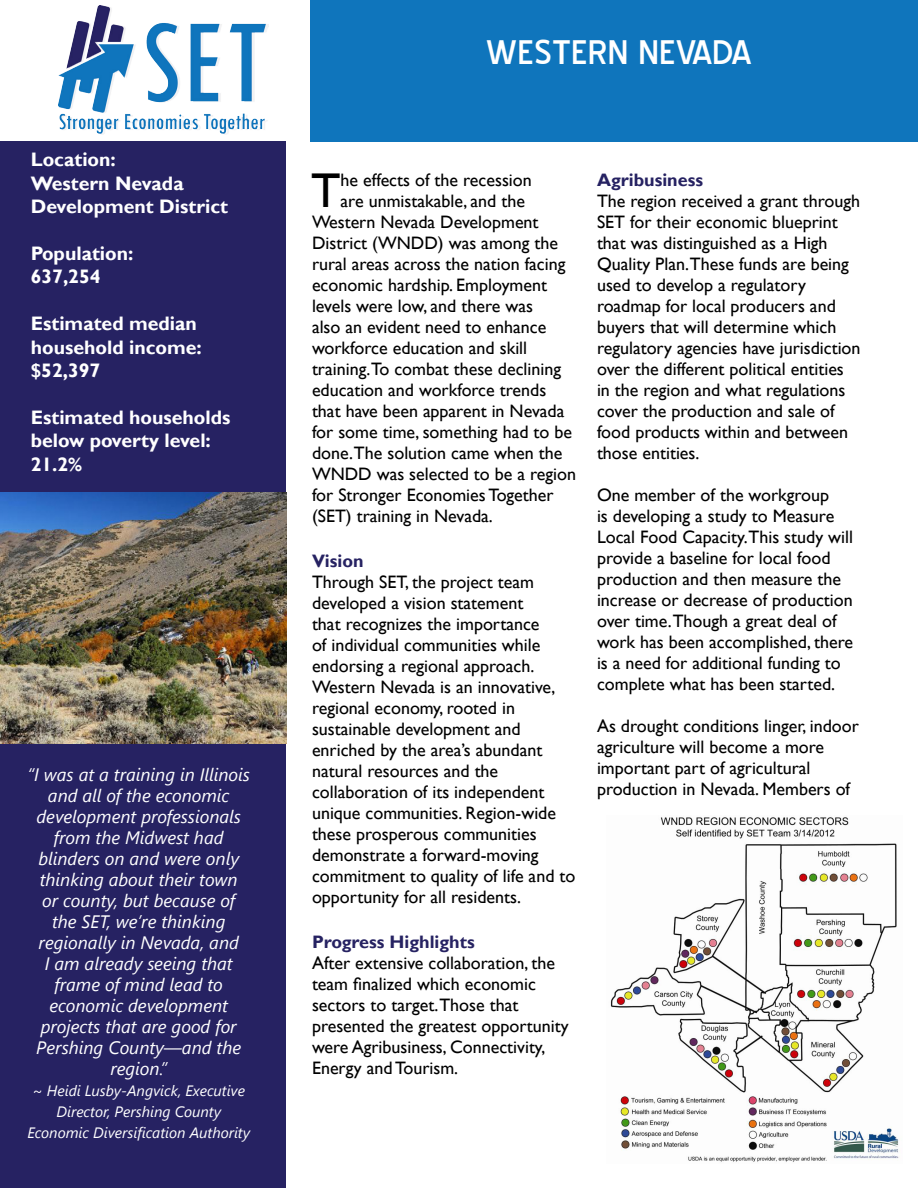
<style>
.page{position:relative;width:918px;height:1188px;background:#fff}
.page>*{position:absolute;margin:0;border:0;box-sizing:border-box;transform-origin:0 0}
.t1{font:48.75px "Gill Sans";color:#000}
.t2{font:43.5px "Blue Highway";color:#fff}
.t3{font:700 19.5px/23.4px "Gill Sans";color:#fff}
.t4{font:18px/21px "Gill Sans";color:#000}
.t5{font:italic 18px/21px "Segoe UI";color:#fff;text-align:center}
.t6{font:700 18px "Gill Sans";color:#262262}
.t7{font:italic 15px/21px "Segoe UI";color:#fff;text-align:center}
</style>
<div class="page">
<div style="left:0;top:141px;width:286px;height:1047px;background:#262262"></div>
<div style="left:310px;top:0;width:608px;height:141px;background:#0f75bc"></div>
<img style="left:58px;top:6px;width:211px;height:128px">
<img style="left:0;top:492px;width:286px;height:252px">
<img style="left:610px;top:817px;width:289px;height:345px">
<p class="t3" style="left:31px;top:149px;width:87px">Location:</p>
<p class="t3" style="left:31px;top:172px;width:199px">Western Nevada<br>Development District</p>
<p class="t3" style="left:31px;top:242px;width:104px">Population:</p>
<p class="t3" style="left:31px;top:266px;width:71px">637,254</p>
<p class="t3" style="left:31px;top:313px;width:168px">Estimated median</p>
<p class="t3" style="left:31px;top:336px;width:173px">household income:</p>
<p class="t3" style="left:31px;top:359px;width:71px">$52,397</p>
<p class="t3" style="left:31px;top:406px;width:201px">Estimated households</p>
<p class="t3" style="left:31px;top:430px;width:182px">below poverty level:</p>
<p class="t3" style="left:31px;top:453px;width:53px">21.2%</p>
<p class="t5" style="left:27px;top:763px;width:224px">“I was at a training in Illinois and all of the economic development professionals from the Midwest had blinders on and were only thinking about their town<br>or county, but because of<br>the SET, we’re thinking regionally in Nevada, and<br>I am already seeing that frame of mind lead to economic development projects that are good for<br>Pershing County—and the region.”</p>
<p class="t7" style="left:27px;top:1079px;width:224px">~ Heidi Lusby-Angvick, Executive<br>Director, Pershing County<br>Economic Diversification Authority</p>
<p class="t2" style="left:486px;top:33px;width:267px">WESTERN NEVADA</p>
<p class="t1" style="left:311px;top:163px;width:31px">T</p>
<p class="t4" style="left:341px;top:170px;width:193px">he effects of the recession</p>
<p class="t4" style="left:341px;top:191px;width:186px">are unmistakable, and the</p>
<p class="t4" style="left:312px;top:212px;width:228px">Western Nevada Development</p>
<p class="t4" style="left:312px;top:233px;width:248px">District (WNDD) was among the</p>
<p class="t4" style="left:312px;top:254px;width:255px">rural areas across the nation facing</p>
<p class="t4" style="left:312px;top:275px;width:237px">economic hardship. Employment</p>
<p class="t4" style="left:312px;top:296px;width:223px">levels were low, and there was</p>
<p class="t4" style="left:312px;top:317px;width:236px">also an evident need to enhance</p>
<p class="t4" style="left:312px;top:338px;width:217px">workforce education and skill</p>
<p class="t4" style="left:312px;top:359px;width:251px">training.To combat these declining</p>
<p class="t4" style="left:312px;top:380px;width:236px">education and workforce trends</p>
<p class="t4" style="left:312px;top:401px;width:254px">that have been apparent in Nevada</p>
<p class="t4" style="left:312px;top:422px;width:262px">for some time, something had to be</p>
<p class="t4" style="left:312px;top:443px;width:252px">done.The solution came when the</p>
<p class="t4" style="left:312px;top:464px;width:266px">WNDD was selected to be a region</p>
<p class="t4" style="left:312px;top:485px;width:243px">for Stronger Economies Together</p>
<p class="t4" style="left:312px;top:506px;width:182px">(SET) training in Nevada.</p>
<p class="t6" style="left:312px;top:550px;width:53px">Vision</p>
<p class="t4" style="left:312px;top:572px;width:230px">Through SET, the project team developed a vision statement that recognizes the importance of individual communities while endorsing a regional approach.</p>
<p class="t4" style="left:312px;top:677px;width:265px">Western Nevada is an innovative, regional economy, rooted in sustainable development and enriched by the area’s abundant natural resources and the collaboration of its independent unique communities. Region-wide these prosperous communities demonstrate a forward-moving commitment to quality of life and to opportunity for all residents.</p>
<p class="t6" style="left:312px;top:931px;width:164px">Progress Highlights</p>
<p class="t4" style="left:312px;top:953px;width:258px">After extensive collaboration, the team finalized which economic sectors to target.Those that presented the greatest opportunity were Agribusiness, Connectivity,<br>Energy and Tourism.</p>
<p class="t6" style="left:597px;top:169px;width:108px">Agribusiness</p>
<p class="t4" style="left:597px;top:191px;width:265px">The region received a grant through<br>SET for their economic blueprint that was distinguished as a High<br>Quality Plan.These funds are being used to develop a regulatory roadmap for local producers and buyers that will determine which regulatory agencies have jurisdiction over the different political entities in the region and what regulations cover the production and sale of food products within and between those entities.</p>
<p class="t4" style="left:597px;top:485px;width:258px">One member of the workgroup<br>is developing a study to Measure<br>Local Food Capacity.This study will provide a baseline for local food production and then measure the increase or decrease of production over time.Though a great deal of work has been accomplished, there is a need for additional funding to complete what has been started.</p>
<p class="t4" style="left:597px;top:716px;width:263px">As drought conditions linger, indoor agriculture will become a more important part of agricultural production in Nevada. Members of</p>
</div>
